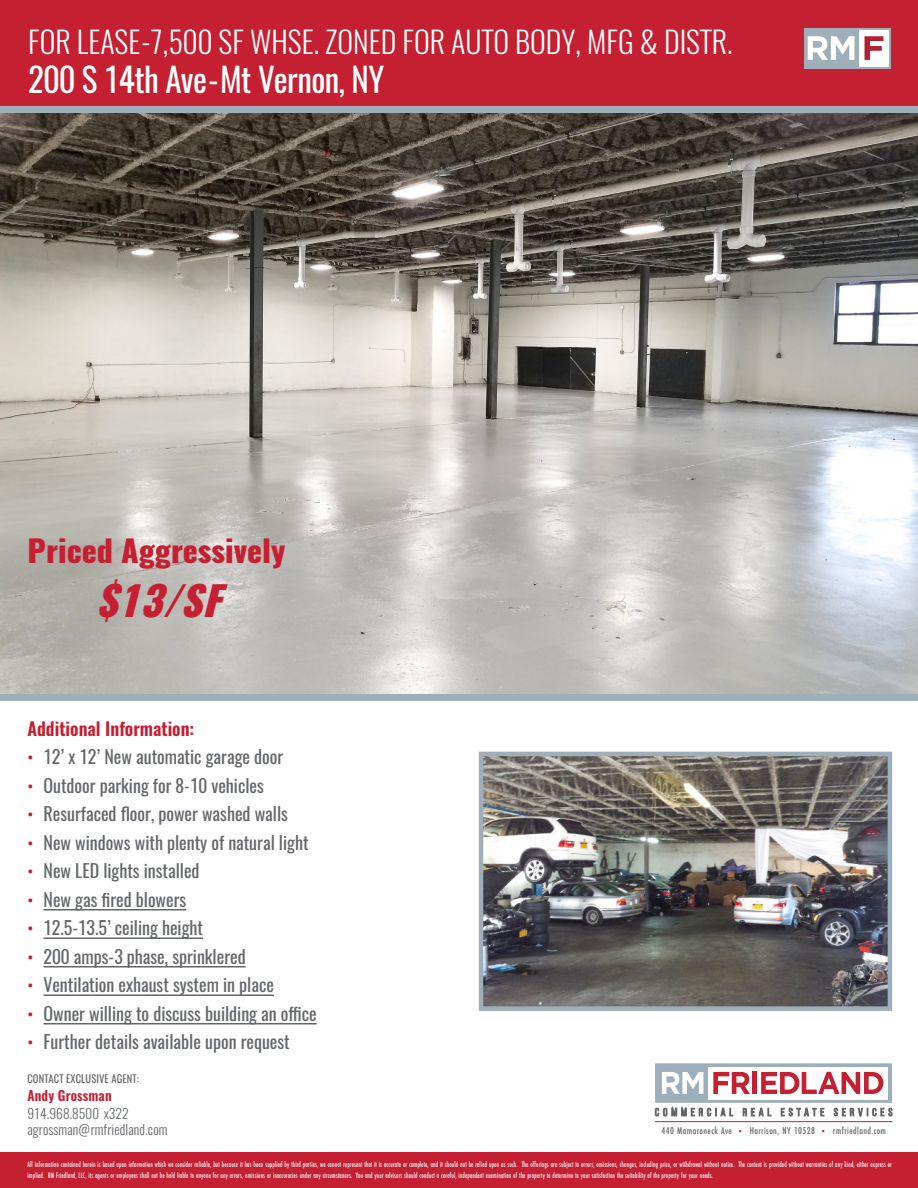
<style>
.page{position:relative;width:918px;height:1188px;background:#fff}
.page>*{position:absolute;margin:0;border:0;box-sizing:border-box;transform-origin:0 0}
.t1{font:italic 800 40.35px "Oswald";color:#c42032}
.t2{font:33px "Oswald";letter-spacing:-.015em;color:#fff}
.t3{font:800 30.3px "Oswald";color:#c42032}
.t4{font:300 30px "Oswald";color:#fff}
.t5{font:18px "Oswald";color:#64666a}
.t6{font:600 18px "Oswald";color:#c42032}
.t7{font:300 13.5px/18px "Oswald";letter-spacing:.01em;color:#64666a}
.t8{font:10.5px "Oswald";letter-spacing:.01em;color:#64666a}
.t9{font:500 10.2px "Futura PT Cond";letter-spacing:.04em;color:#64666a}
.t10{font:500 8.25px/11.2px "Futura PT Cond";letter-spacing:.02em;color:#fff;scale:.84 1}
.s1{font-size:16.5px;color:#c42032}
.s2{font-weight:600;color:#c42032}
.s3{font-size:8.4px;color:#c42032}
</style>
<div class="page">
<img style="left:0;top:113px;width:918px;height:581px">
<div style="left:0;top:0;width:918px;height:112px;background:#c42032"></div>
<div style="left:0;top:106px;width:918px;height:7px;background:#9fafba"></div>
<div style="left:804px;top:28px;width:86px;height:40px;background:#9fafba"></div>
<svg style="left:808px;top:36px;width:46px;height:24px"></svg>
<div style="left:859px;top:30px;width:29px;height:36px;background:#fff"></div>
<svg style="left:865px;top:36px;width:18px;height:24px"></svg>
<hr style="left:655px;top:1121px;width:237px;height:1px;background:#c42032">
<svg style="left:655px;top:1107px;width:78px;height:10px"></svg>
<svg style="left:743px;top:1107px;width:29px;height:9px"></svg>
<svg style="left:781px;top:1107px;width:43px;height:10px"></svg>
<svg style="left:834px;top:1108px;width:59px;height:10px"></svg>
<div style="left:655px;top:1063px;width:237px;height:40px;background:#9eafbb;border:3px solid #9eafbb"></div>
<svg style="left:662px;top:1072px;width:41px;height:22px"></svg>
<div style="left:708px;top:1067px;width:180px;height:32px;background:#fff"></div>
<svg style="left:713px;top:1072px;width:37px;height:22px"></svg>
<div style="left:752px;top:1072px;width:5px;height:22px;background:#c42032"></div>
<svg style="left:761px;top:1072px;width:122px;height:22px"></svg>
<div style="left:0;top:1152px;width:918px;height:36px;background:#c42032"></div>
<hr style="left:44px;top:909px;width:142px;height:2px;background:#64666a">
<hr style="left:44px;top:938px;width:159px;height:1px;background:#64666a">
<hr style="left:44px;top:966px;width:202px;height:2px;background:#64666a">
<hr style="left:44px;top:995px;width:230px;height:1px;background:#64666a">
<hr style="left:44px;top:1023px;width:273px;height:2px;background:#64666a">
<div style="left:0;top:694px;width:918px;height:7px;background:#9fafba"></div>
<img style="left:484px;top:757px;width:403px;height:249px">
<div style="left:479px;top:752px;width:413px;height:259px;border:4px solid #9eafbb"></div>
<p class="t4" style="left:28px;top:22px;width:706px">FOR LEASE-7,500 SF WHSE. ZONED FOR AUTO BODY, MFG &amp; DISTR.</p>
<p class="t2" style="left:28px;top:57px;width:358px">200 S 14th Ave-Mt Vernon, NY</p>
<p class="t3" style="left:28px;top:530px;width:259px">Priced Aggressively</p>
<p class="t1" style="left:97px;top:572px;width:140px">$13/SF</p>
<p class="t6" style="left:28px;top:716px;width:168px">Additional Information:</p>
<p class="t5" style="left:28px;top:744px;width:257px"><span class="s1">•</span> 12’ x 12’ New automatic garage door</p>
<p class="t5" style="left:28px;top:773px;width:238px"><span class="s1">•</span> Outdoor parking for 8-10 vehicles</p>
<p class="t5" style="left:28px;top:801px;width:262px"><span class="s1">•</span> Resurfaced floor, power washed walls</p>
<p class="t5" style="left:28px;top:830px;width:282px"><span class="s1">•</span> New windows with plenty of natural light</p>
<p class="t5" style="left:28px;top:858px;width:173px"><span class="s1">•</span> New LED lights installed</p>
<p class="t5" style="left:28px;top:887px;width:160px"><span class="s1">•</span> New gas fired blowers</p>
<p class="t5" style="left:28px;top:915px;width:177px"><span class="s1">•</span> 12.5-13.5’ ceiling height</p>
<p class="t5" style="left:28px;top:944px;width:220px"><span class="s1">•</span> 200 amps-3 phase, sprinklered</p>
<p class="t5" style="left:28px;top:972px;width:248px"><span class="s1">•</span> Ventilation exhaust system in place</p>
<p class="t5" style="left:28px;top:1001px;width:291px"><span class="s1">•</span> Owner willing to discuss building an office</p>
<p class="t5" style="left:28px;top:1029px;width:264px"><span class="s1">•</span> Further details available upon request</p>
<p class="t8" style="left:27px;top:1072px;width:113px">CONTACT EXCLUSIVE AGENT:</p>
<p class="t7" style="left:27px;top:1087px;width:103px"><span class="s2">Andy Grossman<br></span>914.968.8500 x322</p>
<p class="t7" style="left:27px;top:1120px;width:142px">agrossman@rmfriedland.com</p>
<p class="t9" style="left:662px;top:1125px;width:226px">440 Mamaroneck Ave <span class="s3">•</span> Harrison, NY 10528 <span class="s3">•</span> rmfriedland.com</p>
<p class="t10" style="left:28px;top:1159px;width:1030px">All information contained herein is based upon information which we consider reliable, but because it has been supplied by third parties, we cannot represent that it is accurate or complete, and it should not be relied upon as such. The offerings are subject to errors, omissions, changes, including price, or withdrawal without notice. The content is provided without warranties of any kind, either express or implied. RM Friedland, LLC, its agents or employees shall not be held liable to anyone for any errors, omissions or inaccuracies under any circumstances. You and your advisors should conduct a careful, independent examination of the property to determine to your satisfaction the suitability of the property for your needs.</p>
</div>
